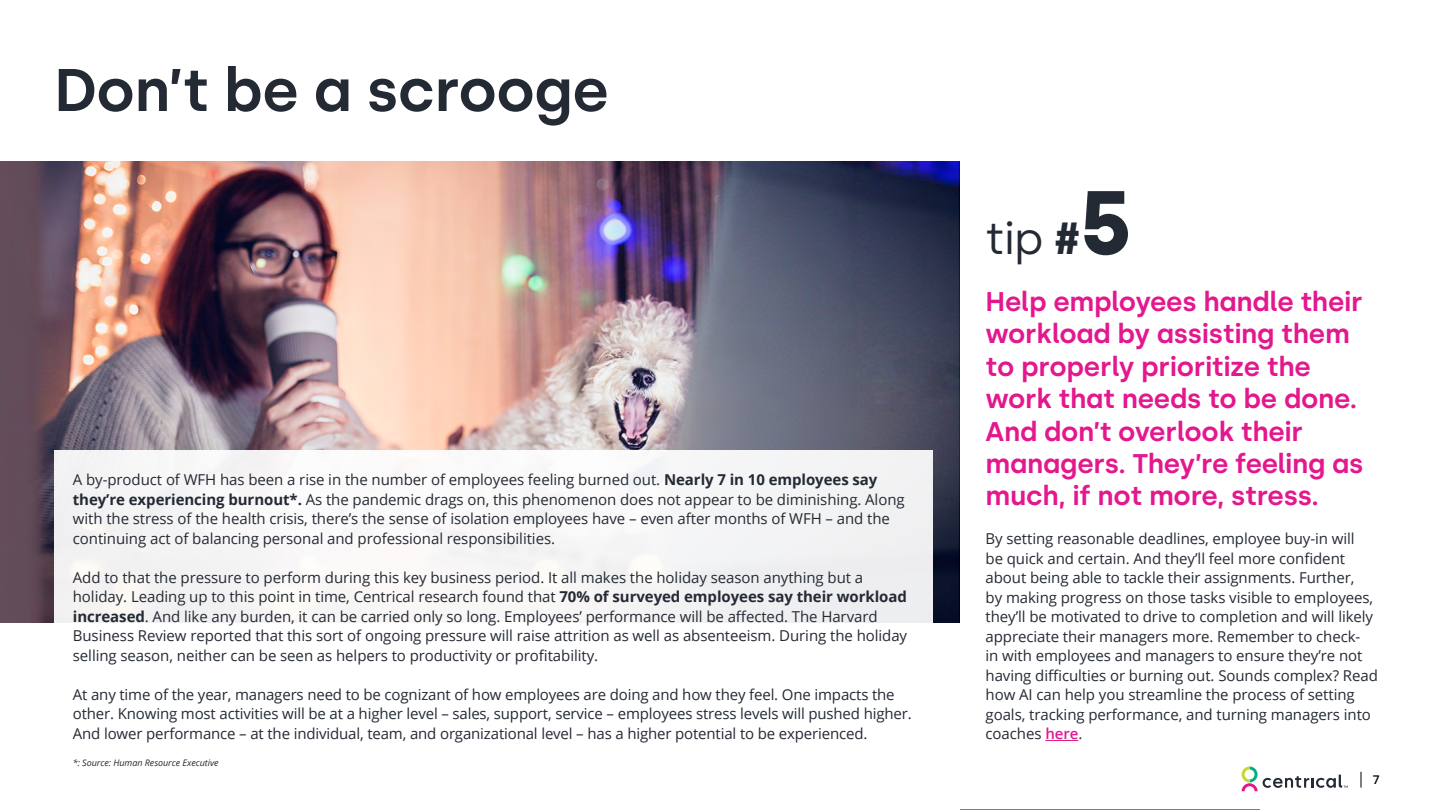
<style>
.page{position:relative;width:1440px;height:810px;background:#fff}
.page>*{position:absolute;margin:0;border:0;box-sizing:border-box;transform-origin:0 0}
.t1{font:600 60px "Silka";letter-spacing:-.01em;color:#242a34}
.t2{font:45px "Silka";color:#242a34}
.t3{font:600 27px/32.4px "Silka";letter-spacing:-.01em;color:#e3178e}
.t4{font:15px/19.5px "Open Sans";letter-spacing:-.005em;color:#242a34}
.t5{font:600 12px "Open Sans";color:#000}
.t6{font:italic 9px "Open Sans";letter-spacing:-.005em;color:#242a34}
.s1{font-weight:700}
.s2{font-weight:700;font-size:90px}
.s3{font-weight:600;color:#e3178e}
</style>
<div class="page">
<hr style="left:180px;top:809px;width:1080px;height:1px;background:#000">
<svg style="left:1360px;top:772px;width:1px;height:16px"></svg>
<svg style="left:1241px;top:767px;width:106px;height:24px"></svg>
<div style="left:0;top:162px;width:960px;height:648px;background:#fff"></div>
<img style="left:0;top:162px;width:960px;height:460px">
<hr style="left:1045px;top:740px;width:33px;height:1px;background:#e3178e">
<div style="left:54px;top:450px;width:879px;height:330px;background:#fff"></div>
<h1 class="t1" style="left:54px;top:54px;width:556px">Don’t be a scrooge</h1>
<p class="t4" style="left:73px;top:470px;width:833px">A by-product of WFH has been a rise in the number of employees feeling burned out. <span class="s1">Nearly 7 in 10 employees say they’re experiencing burnout*.</span> As the pandemic drags on, this phenomenon does not appear to be diminishing. Along with the stress of the health crisis, there’s the sense of isolation employees have – even after months of WFH – and the continuing act of balancing personal and professional responsibilities.</p>
<p class="t4" style="left:73px;top:567px;width:836px">Add to that the pressure to perform during this key business period. It all makes the holiday season anything but a holiday. Leading up to this point in time, Centrical research found that <span class="s1">70% of surveyed employees say their workload increased</span>. And like any burden, it can be carried only so long. Employees’ performance will be affected. The Harvard Business Review reported that this sort of ongoing pressure will raise attrition as well as absenteeism. During the holiday selling season, neither can be seen as helpers to productivity or profitability.</p>
<p class="t4" style="left:73px;top:684px;width:840px">At any time of the year, managers need to be cognizant of how employees are doing and how they feel. One impacts the other. Knowing most activities will be at a higher level – sales, support, service – employees stress levels will pushed higher.<br>And lower performance – at the individual, team, and organizational level – has a higher potential to be experienced.</p>
<p class="t6" style="left:73px;top:756px;width:147px">*: Source: Human Resource Executive</p>
<h2 class="t2" style="left:985px;top:212px;width:148px">tip <span class="s1">#</span><span class="s2">5</span></h2>
<h3 class="t3" style="left:985px;top:285px;width:379px">Help employees handle their workload by assisting them to properly prioritize the work that needs to be done.<br>And don’t overlook their managers. They’re feeling as much, if not more, stress.</h3>
<p class="t4" style="left:985px;top:529px;width:394px">By setting reasonable deadlines, employee buy-in will<br>be quick and certain. And they’ll feel more confident about being able to tackle their assignments. Further,<br>by making progress on those tasks visible to employees, they’ll be motivated to drive to completion and will likely appreciate their managers more. Remember to check-<br>in with employees and managers to ensure they’re not having difficulties or burning out. Sounds complex? Read how AI can help you streamline the process of setting goals, tracking performance, and turning managers into coaches <span class="s3">here</span>.</p>
<p class="t5" style="left:1373px;top:772px;width:8px">7</p>
</div>
